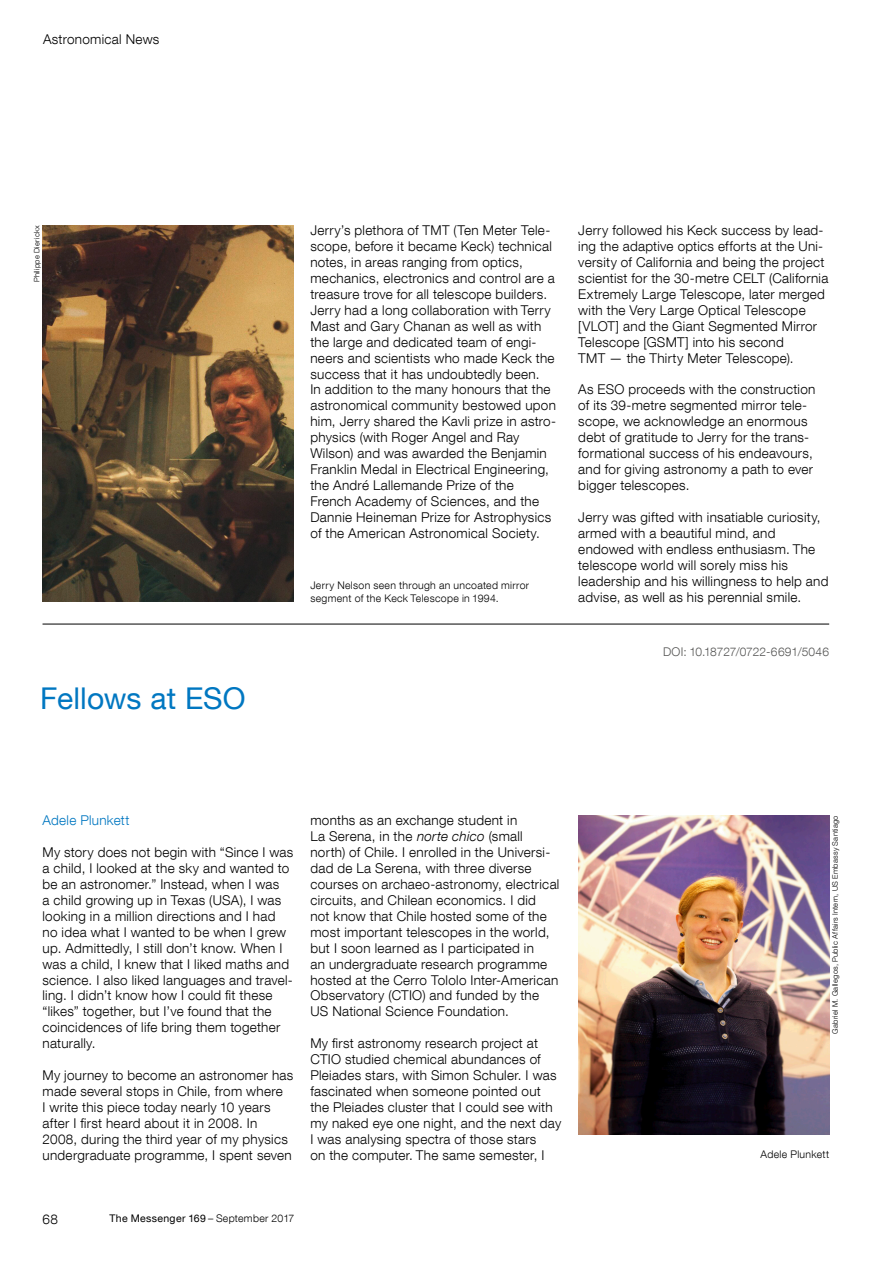
<style>
.page{position:relative;width:893px;height:1263px;background:#fff}
.page>*{position:absolute;margin:0;border:0;box-sizing:border-box;transform-origin:0 0}
.article_title{font:30px "Helvetica Neue LT Com";color:#0077c1}
._45_9pt{font:300 13.5px/15.9px "Helvetica Neue LT Com";letter-spacing:.02em;color:#000}
._45_9pt_blue{font:300 13.5px "Helvetica Neue LT Com";letter-spacing:.02em;color:#0077c1}
._45_8pt_grey{font:300 12px "Helvetica Neue LT Com";letter-spacing:.005em;color:#545453}
.t1{font:300 10.5px/12.8px "Helvetica Neue LT Com";letter-spacing:.03em;color:#000}
.t2{font:10.5px "Helvetica Neue LT Com";letter-spacing:.035em;color:#000}
.t3{font:300 7.5px "Helvetica Neue LT Com";letter-spacing:.035em;color:#000}
.s1{font-style:italic}
.s2{font-weight:300}
</style>
<div class="page">
<img style="left:43px;top:225px;width:250px;height:377px">
<hr style="left:43px;top:624px;width:786px;height:1px;background:#000">
<img style="left:578px;top:815px;width:251px;height:319px">
<p class="_45_9pt" style="left:43px;top:31px;width:118px">Astronomical News</p>
<p class="t3" style="left:32px;top:282px;width:58px;rotate:-90deg">Philippe Dierickx</p>
<p class="article_title" style="left:40px;top:680px;width:207px">Fellows at ESO</p>
<p class="_45_9pt" style="left:310px;top:222px;width:247px">Jerry’s plethora of TMT (Ten Meter Tele&shy;scope, before it became Keck) technical notes, in areas ranging from optics, mechanics, electronics and control are a treasure trove for all telescope builders.<br>Jerry had a long collaboration with Terry Mast and Gary Chanan as well as with the large and dedicated team of engi&shy;neers and scientists who made Keck the success that it has undoubtedly been.<br>In addition to the many honours that the astronomical community bestowed upon him, Jerry shared the Kavli prize in astro&shy;physics (with Roger Angel and Ray Wilson) and was awarded the Benjamin Franklin Medal in Electrical Engineering, the André Lallemande Prize of the French Academy of Sciences, and the Dannie Heineman Prize for Astrophysics of the American Astronomical Society.</p>
<p class="_45_9pt" style="left:578px;top:222px;width:252px">Jerry followed his Keck success by lead&shy;ing the adaptive optics efforts at the Uni&shy;versity of California and being the project scientist for the 30-metre CELT (California Extremely Large Telescope, later merged with the Very Large Optical Telescope [VLOT] and the Giant Segmented Mirror Telescope [GSMT] into his second<br>TMT — the Thirty Meter Telescope).</p>
<p class="_45_9pt" style="left:578px;top:381px;width:239px">As ESO proceeds with the construction of its 39-metre segmented mirror tele&shy;scope, we acknowledge an enormous debt of gratitude to Jerry for the trans&shy;formational success of his endeavours, and for giving astronomy a path to ever bigger telescopes.</p>
<p class="_45_9pt" style="left:578px;top:509px;width:252px">Jerry was gifted with insatiable curiosity, armed with a beautiful mind, and endowed with endless enthusiasm. The telescope world will sorely miss his leadership and his willingness to help and advise, as well as his perennial smile.</p>
<p class="t1" style="left:310px;top:579px;width:220px">Jerry Nelson seen through an uncoated mirror segment of the Keck Telescope in 1994.</p>
<p class="_45_8pt_grey" style="left:663px;top:644px;width:168px">DOI: 10.18727/0722-6691/5046</p>
<p class="_45_9pt_blue" style="left:43px;top:812px;width:88px">Adele Plunkett</p>
<p class="_45_9pt" style="left:43px;top:844px;width:252px">My story does not begin with “Since I was a child, I looked at the sky and wanted to be an astronomer.” Instead, when I was<br>a child growing up in Texas (USA), I was looking in a million directions and I had no idea what I wanted to be when I grew up. Admittedly, I still don’t know. When I was a child, I knew that I liked maths and science. I also liked languages and travel&shy;ling. I didn’t know how I could fit these “likes” together, but I’ve found that the coincidences of life bring them together naturally.</p>
<p class="_45_9pt" style="left:43px;top:1067px;width:252px">My journey to become an astronomer has made several stops in Chile, from where<br>I write this piece today nearly 10 years after I first heard about it in 2008. In 2008, during the third year of my physics undergraduate programme, I spent seven</p>
<p class="_45_9pt" style="left:310px;top:812px;width:251px">months as an exchange student in<br>La Serena, in the <span class="s1">norte chico</span> (small north) of Chile. I enrolled in the Universi&shy;dad de La Serena, with three diverse courses on archaeo-astronomy, electrical circuits, and Chilean economics. I did<br>not know that Chile hosted some of the most important telescopes in the world, but I soon learned as I participated in<br>an undergraduate research programme hosted at the Cerro Tololo Inter-American Observatory (CTIO) and funded by the US National Science Foundation.</p>
<p class="_45_9pt" style="left:310px;top:1035px;width:252px">My first astronomy research project at CTIO studied chemical abundances of Pleiades stars, with Simon Schuler. I was fascinated when someone pointed out the Pleiades cluster that I could see with my naked eye one night, and the next day I was analysing spectra of those stars<br>on the computer. The same semester, I</p>
<p class="_45_9pt" style="left:43px;top:1211px;width:17px">68</p>
<p class="t2" style="left:109px;top:1211px;width:186px">The Messenger 169 <span class="s2">– September 2017</span></p>
<p class="t3" style="left:830px;top:1034px;width:220px;rotate:-90deg">Gabriel M. Gallegos, Public Affairs Intern, US Embassy Santiago</p>
<p class="t1" style="left:761px;top:1147px;width:70px">Adele Plunkett</p>
</div>
